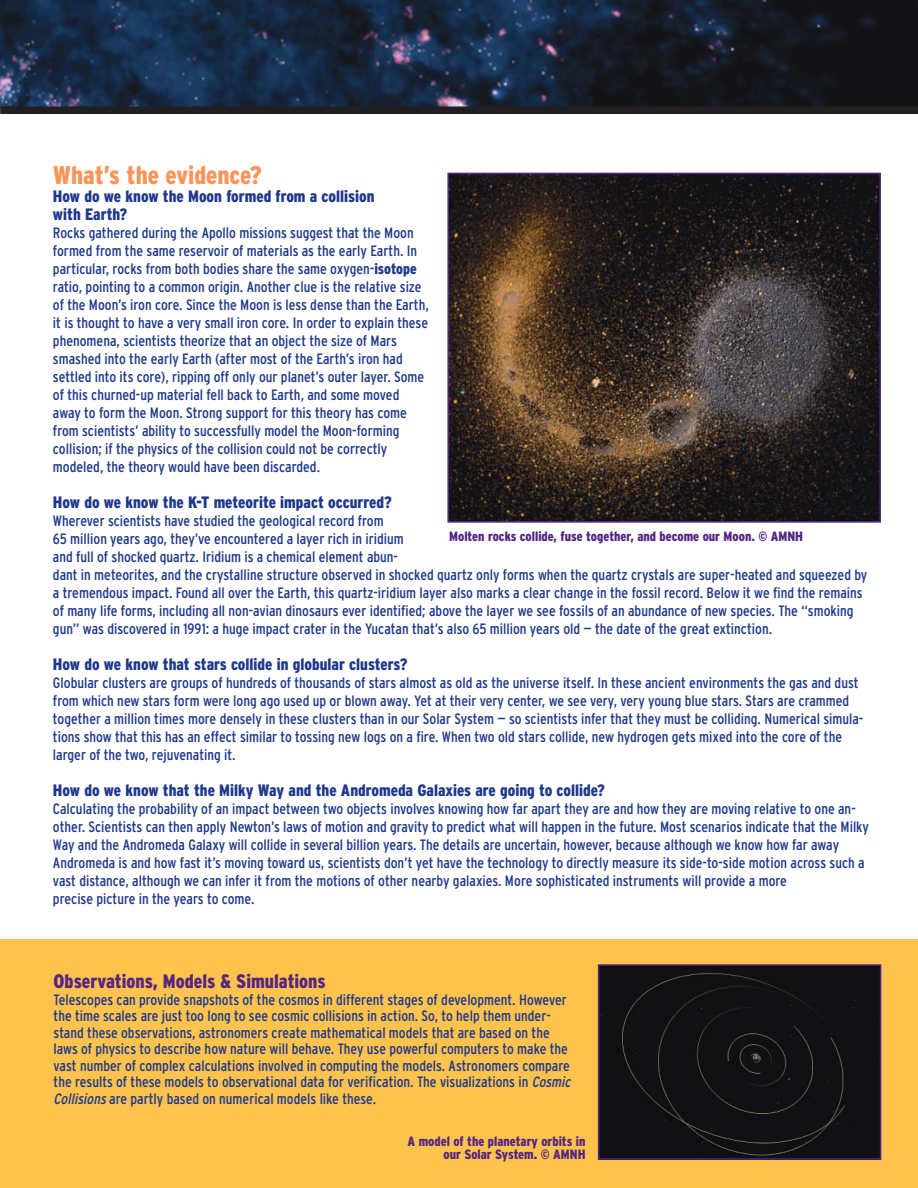
<style>
.page{position:relative;width:918px;height:1188px;background:#fff}
.page>*{position:absolute;margin:0;border:0;box-sizing:border-box;transform-origin:0 0}
.t1{font:900 condensed 25.5px "Interstate";color:#f7955a}
.t2{font:900 condensed 19.5px "Interstate";color:#542684}
.t3{font:900 condensed 16.5px/18px "Interstate";color:#1e388c}
.t4{font:condensed 15px/18px "Interstate";color:#1e388c}
.t5{font:900 condensed 13.5px/13.5px "Interstate";color:#542684;text-align:right}
.s1{font-weight:900}
.s2{font-style:italic}
</style>
<div class="page">
<div style="left:0;top:940px;width:918px;height:248px;background:#fec34d"></div>
<div style="left:601px;top:967px;width:277px;height:190px;background:#111015"></div>
<div style="left:598px;top:964px;width:283px;height:196px;border:2px solid #542684"></div>
<img style="left:450px;top:176px;width:428px;height:344px">
<div style="left:447px;top:173px;width:434px;height:350px;border:2px solid #542684"></div>
<img style="left:0;top:0;width:918px;height:106px">
<div style="left:0;top:106px;width:918px;height:8px;background:#231f20"></div>
<h1 class="t1" style="left:53px;top:166px;width:210px">What’s the evidence?</h1>
<p class="t3" style="left:53px;top:189px;width:323px">How do we know the Moon formed from a collision with Earth?</p>
<p class="t4" style="left:53px;top:225px;width:377px">Rocks gathered during the Apollo missions suggest that the Moon formed from the same reservoir of materials as the early Earth. In particular, rocks from both bodies share the same oxygen-<span class="s1">isotope </span>ratio, pointing to a common origin. Another clue is the relative size of the Moon’s iron core. Since the Moon is less dense than the Earth, it is thought to have a very small iron core. In order to explain these phenomena, scientists theorize that an object the size of Mars smashed into the early Earth (after most of the Earth’s iron had settled into its core), ripping off only our planet’s outer layer. Some of this churned-up material fell back to Earth, and some moved away to form the Moon. Strong support for this theory has come from scientists’ ability to successfully model the Moon-forming collision; if the physics of the collision could not be correctly modeled, the theory would have been discarded.</p>
<p class="t3" style="left:53px;top:495px;width:340px">How do we know the K-T meteorite impact occurred?</p>
<p class="t4" style="left:53px;top:513px;width:816px">Wherever scientists have studied the geological record from<br>65 million years ago, they’ve encountered a layer rich in iridium<br>and full of shocked quartz. Iridium is a chemical element abun-<br>dant in meteorites, and the crystalline structure observed in shocked quartz only forms when the quartz crystals are super-heated and squeezed by a tremendous impact. Found all over the Earth, this quartz-iridium layer also marks a clear change in the fossil record. Below it we find the remains of many life forms, including all non-avian dinosaurs ever identified; above the layer we see fossils of an abundance of new species. The “smoking gun” was discovered in 1991: a huge impact crater in the Yucatan that’s also 65 million years old — the date of the great extinction.</p>
<p class="t3" style="left:53px;top:657px;width:356px">How do we know that stars collide in globular clusters?</p>
<p class="t4" style="left:53px;top:675px;width:812px">Globular clusters are groups of hundreds of thousands of stars almost as old as the universe itself. In these ancient environments the gas and dust from which new stars form were long ago used up or blown away. Yet at their very center, we see very, very young blue stars. Stars are crammed together a million times more densely in these clusters than in our Solar System — so scientists infer that they must be colliding. Numerical simula&shy;tions show that this has an effect similar to tossing new logs on a fire. When two old stars collide, new hydrogen gets mixed into the core of the larger of the two, rejuvenating it.</p>
<p class="t3" style="left:53px;top:783px;width:553px">How do we know that the Milky Way and the Andromeda Galaxies are going to collide?</p>
<p class="t4" style="left:53px;top:801px;width:817px">Calculating the probability of an impact between two objects involves knowing how far apart they are and how they are moving relative to one an&shy;other. Scientists can then apply Newton’s laws of motion and gravity to predict what will happen in the future. Most scenarios indicate that the Milky Way and the Andromeda Galaxy will collide in several billion years. The details are uncertain, however, because although we know how far away Andromeda is and how fast it’s moving toward us, scientists don’t yet have the technology to directly measure its side-to-side motion across such a vast distance, although we can infer it from the motions of other nearby galaxies. More sophisticated instruments will provide a more<br>precise picture in the years to come.</p>
<p class="t5" style="left:449px;top:531px;width:355px">Molten rocks collide, fuse together, and become our Moon. © AMNH</p>
<h2 class="t2" style="left:54px;top:974px;width:274px">Observations, Models &amp; Simulations</h2>
<p class="t4" style="left:54px;top:992px;width:521px;line-height:16.5px">Telescopes can provide snapshots of the cosmos in different stages of development. However the time scales are just too long to see cosmic collisions in action. So, to help them under&shy;stand these observations, astronomers create mathematical models that are based on the laws of physics to describe how nature will behave. They use powerful computers to make the vast number of complex calculations involved in computing the models. Astronomers compare the results of these models to observational data for verification. The visualizations in <span class="s2">Cosmic Collisions</span> are partly based on numerical models like these.</p>
<p class="t5" style="left:408px;top:1135px;width:180px">A model of the planetary orbits in our Solar System. © AMNH</p>
</div>
